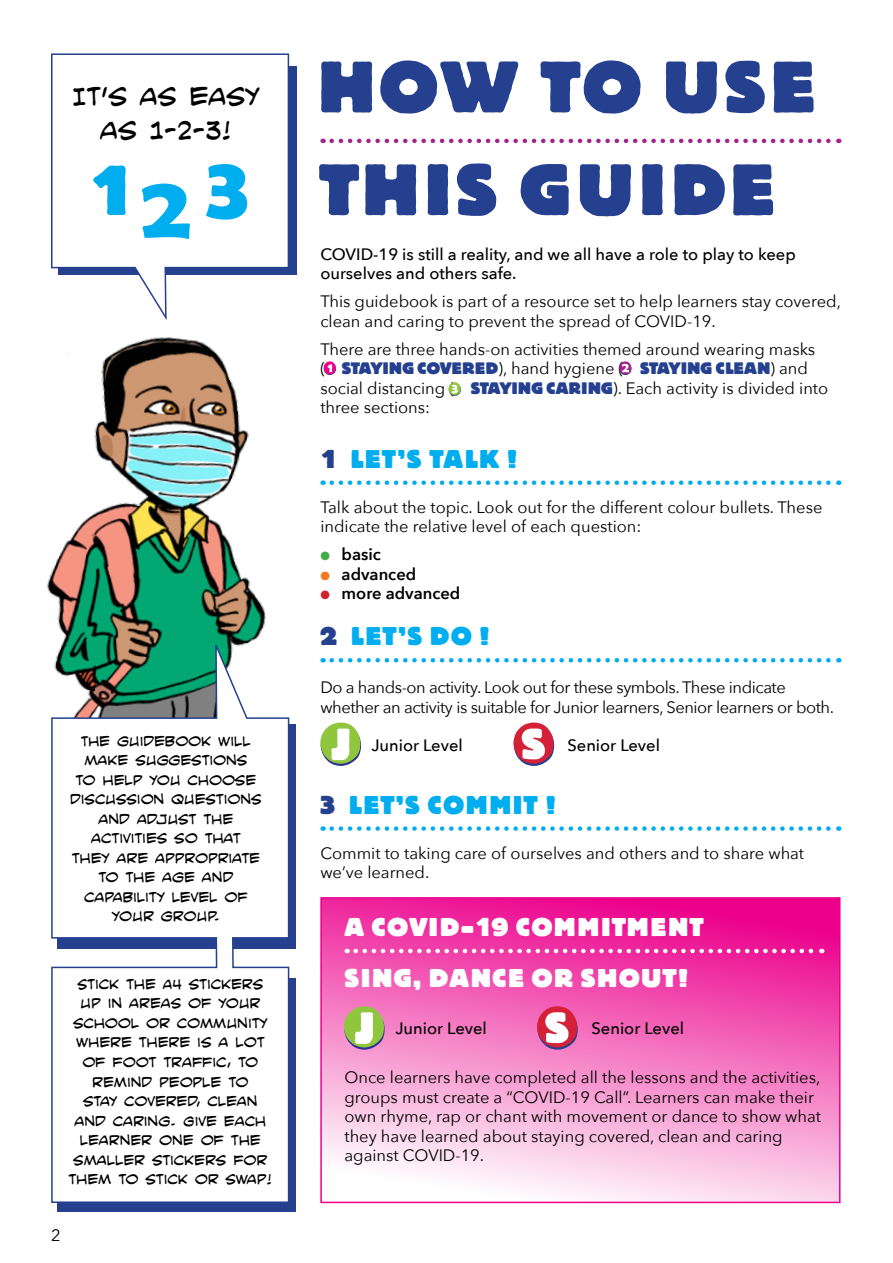
<style>
.page{position:relative;width:893px;height:1263px;background:#fff}
.page>*{position:absolute;margin:0;border:0;box-sizing:border-box;transform-origin:0 0}
.t1{font:800 72px/102.8px "Block BE";letter-spacing:.07em;color:#25408f}
.t2{font:27px/34.5px "Smack Attack BB";color:#000;text-align:center}
.t3{font:800 25.5px/51px "Block BE";letter-spacing:.07em;color:#fff}
.t4{font:800 25.5px "Block BE";letter-spacing:.05em;color:#00aeef}
.t5{font:800 25.5px "Block BE";letter-spacing:.07em;color:#00aeef}
.t6{font:16.5px/19.5px "Avenir Next";color:#000}
.t7{font:16.5px/19.5px "Avenir Next";letter-spacing:-.025em;color:#000}
.t8{font:500 16.5px/19.5px "Avenir Next";color:#000}
.t9{font:800 16.5px "Block BE";letter-spacing:.01em;color:#25408f}
.t10{font:600 16.5px "Avenir Next";color:#000}
.t11{font:15px/19.5px "Smack Attack BB";color:#000;text-align:center}
.s1{font-family:"Avenir Next";font-weight:400;color:#000}
.s2{font-family:"Block BE";font-weight:800;color:#25408f}
.s3{color:#25408f}
.s4{color:#41ad49}
.s5{color:#f47721}
.s6{color:#d2232a}
</style>
<div class="page">
<svg style="left:332px;top:139px;width:507px;height:4px"></svg>
<img style="left:46px;top:337px;width:220px;height:301px">
<div style="left:58px;top:67px;width:239px;height:208px;background:#25408f"></div>
<div style="left:58px;top:724px;width:238px;height:224px;background:#25408f"></div>
<div style="left:58px;top:979px;width:238px;height:233px;background:#25408f"></div>
<svg style="left:332px;top:480px;width:507px;height:5px"></svg>
<svg style="left:332px;top:658px;width:507px;height:4px"></svg>
<svg style="left:332px;top:826px;width:507px;height:5px"></svg>
<svg style="left:619px;top:361px;width:12px;height:14px"></svg>
<svg style="left:51px;top:638px;width:239px;height:566px;background:#e3ebeb"></svg>
<div style="left:51px;top:53px;width:239px;height:267px;background:#fff"></div>
<svg style="left:93px;top:166px;width:33px;height:49px;background:#5acaf4"></svg>
<svg style="left:142px;top:184px;width:48px;height:55px;background:#64cdf5"></svg>
<svg style="left:206px;top:164px;width:41px;height:56px;background:#56c9f4"></svg>
<svg style="left:320px;top:722px;width:41px;height:44px"></svg>
<svg style="left:513px;top:722px;width:41px;height:44px"></svg>
<svg style="left:449px;top:382px;width:12px;height:14px"></svg>
<svg style="left:324px;top:361px;width:12px;height:14px"></svg>
<svg style="left:323px;top:900px;width:514px;height:300px;background:#f47fc4"></svg>
<div style="left:320px;top:897px;width:520px;height:306px;border:2px solid #ec008c"></div>
<svg style="left:356px;top:949px;width:466px;height:4px"></svg>
<svg style="left:344px;top:1006px;width:41px;height:44px"></svg>
<svg style="left:537px;top:1006px;width:41px;height:44px"></svg>
<h2 class="t2" style="left:72px;top:79px;width:189px">IT’S AS EASY<br>AS 1-2-3!</h2>
<p class="t11" style="left:70px;top:731px;width:193px">THE GUIDEBOOK WILL<br>MAKE SUGGESTIONS<br>TO HELP YOU CHOOSE<br>DISCUSSION QUESTIONS<br>AND ADJUST THE<br>ACTIVITIES SO THAT<br>THEY ARE APPROPRIATE<br>TO THE AGE AND<br>CAPABILITY LEVEL OF<br>YOUR GROUP.</p>
<p class="t11" style="left:68px;top:974px;width:205px">STICK THE A4 STICKERS<br>UP IN AREAS OF YOUR<br>SCHOOL OR COMMUNITY<br>WHERE THERE IS A LOT<br>OF FOOT TRAFFIC, TO<br>REMIND PEOPLE TO<br>STAY COVERED, CLEAN<br>AND CARING. GIVE EACH<br>LEARNER ONE OF THE<br>SMALLER STICKERS FOR<br>THEM TO STICK OR SWAP!</p>
<p class="t6" style="left:51px;top:1225px;width:11px">2</p>
<h1 class="t1" style="left:319px;top:35px;width:497px">HOW TO USE<br>THIS GUIDE</h1>
<p class="t8" style="left:320px;top:244px;width:477px">COVID-19 is still a reality, and we all have a role to play to keep ourselves and others safe.</p>
<p class="t6" style="left:320px;top:291px;width:522px">This guidebook is part of a resource set to help learners stay covered, clean and caring to prevent the spread of COVID-19.</p>
<p class="t6" style="left:320px;top:338px;width:496px">There are three hands-on activities themed around wearing masks</p>
<p class="t9" style="left:320px;top:359px;width:489px"><span class="s1">(</span> STAYING COVERED<span class="s1">), hand hygiene (</span> STAYING CLEAN<span class="s1">) and</span></p>
<p class="t6" style="left:320px;top:377px;width:509px">social distancing ( <span class="s2">STAYING CARING</span>). Each activity is divided into three sections:</p>
<h3 class="t4" style="left:320px;top:445px;width:198px"><span class="s3">1</span> LET’S TALK !</h3>
<p class="t6" style="left:320px;top:496px;width:504px">Talk about the topic. Look out for the different colour bullets. These indicate the relative level of each question:</p>
<p class="t10" style="left:320px;top:540px;width:62px"><span class="s4">●</span> basic</p>
<p class="t10" style="left:320px;top:560px;width:97px"><span class="s5">●</span> advanced</p>
<p class="t10" style="left:320px;top:579px;width:141px"><span class="s6">●</span> more advanced</p>
<h3 class="t4" style="left:320px;top:622px;width:171px"><span class="s3">2</span> LET’S DO !</h3>
<p class="t7" style="left:320px;top:677px;width:515px">Do a hands-on activity. Look out for these symbols. These indicate whether an activity is suitable for Junior learners, Senior learners or both.</p>
<p class="t8" style="left:371px;top:734px;width:93px">Junior Level</p>
<p class="t8" style="left:567px;top:734px;width:94px">Senior Level</p>
<h3 class="t5" style="left:320px;top:790px;width:237px"><span class="s3">3</span> LET’S COMMIT !</h3>
<p class="t6" style="left:320px;top:842px;width:485px">Commit to taking care of ourselves and others and to share what we’ve learned.</p>
<h3 class="t3" style="left:344px;top:901px;width:361px">A COVID-19 COMMITMENT<br>SING, DANCE OR SHOUT!</h3>
<p class="t8" style="left:395px;top:1018px;width:93px">Junior Level</p>
<p class="t8" style="left:592px;top:1018px;width:94px">Senior Level</p>
<p class="t6" style="left:344px;top:1067px;width:478px">Once learners have completed all the lessons and the activities, groups must create a “COVID-19 Call”. Learners can make their own rhyme, rap or chant with movement or dance to show what they have learned about staying covered, clean and caring against COVID-19.</p>
</div>
